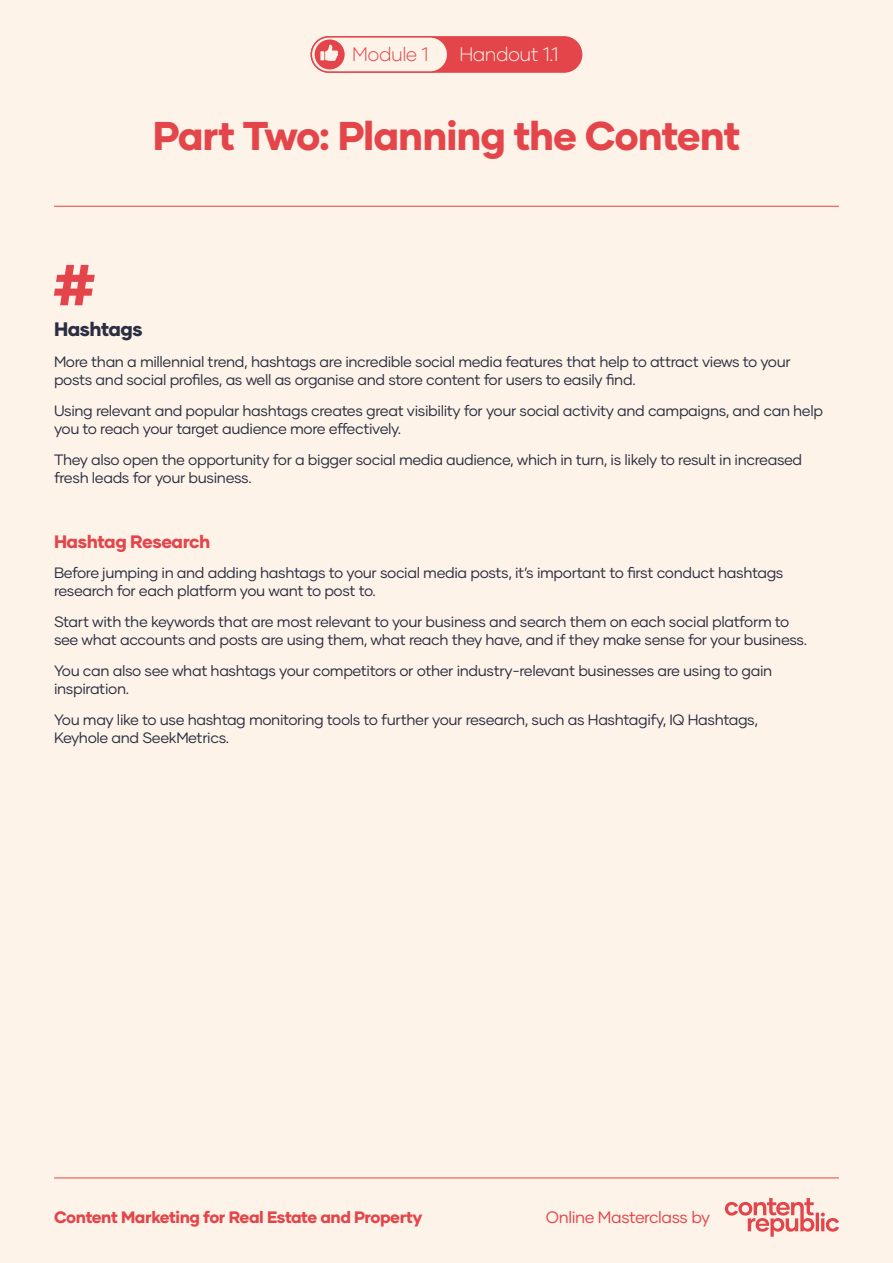
<style>
.page{position:relative;width:893px;height:1263px;background:#fdf3e8}
.page>*{position:absolute;margin:0;border:0;box-sizing:border-box;transform-origin:0 0}
.t1{font:800 40.05px "Gilmer";letter-spacing:-.025em;color:#e3454a}
.t2{font:300 19.5px "Gilmer";letter-spacing:-.025em;color:#fdf3e8}
.t3{font:800 19.5px "Gilmer";letter-spacing:-.025em;color:#2b2e42}
.t4{font:300 19.5px "Gilmer";letter-spacing:-.025em;color:#e3454a}
.t5{font:800 18px "Gilmer";letter-spacing:-.025em;color:#e3454a}
.t6{font:800 16.5px "Gilmer";letter-spacing:-.025em;color:#e3454a}
.t7{font:16.5px "Gilmer";letter-spacing:-.025em;color:#e3454a}
.t8{font:15px/18px "Gilmer";letter-spacing:-.025em;color:#2b2e42}
</style>
<div class="page">
<svg style="left:725px;top:1198px;width:114px;height:39px"></svg>
<hr style="left:54px;top:206px;width:785px;height:1px;background:#e3454a">
<hr style="left:54px;top:1177px;width:785px;height:1px;background:#e3454a">
<div style="left:311px;top:37px;width:271px;height:35px;background:#e3454a;border-radius:18px"></div>
<div style="left:311px;top:36px;width:271px;height:37px;border:1px solid #e3454a;border-radius:18px"></div>
<div style="left:311px;top:37px;width:137px;height:35px;background:#fdf3e8;border-radius:18px"></div>
<div style="left:311px;top:36px;width:137px;height:37px;border:1px solid #e3454a;border-radius:18px"></div>
<div style="left:315px;top:39px;width:30px;height:30px;background:#e3454a;border-radius:50%"></div>
<svg style="left:320px;top:45px;width:18px;height:16px"></svg>
<svg style="left:54px;top:265px;width:41px;height:40px"></svg>
<h2 class="t4" style="left:352px;top:42px;width:78px">Module 1</h2>
<h2 class="t2" style="left:459px;top:42px;width:101px">Handout 1.1</h2>
<h1 class="t1" style="left:153px;top:111px;width:589px">Part Two: Planning the Content</h1>
<h2 class="t3" style="left:54px;top:317px;width:90px">Hashtags</h2>
<p class="t8" style="left:54px;top:353px;width:738px">More than a millennial trend, hashtags are incredible social media features that help to attract views to your posts and social profiles, as well as organise and store content for users to easily find.</p>
<p class="t8" style="left:54px;top:401px;width:771px">Using relevant and popular hashtags creates great visibility for your social activity and campaigns, and can help you to reach your target audience more effectively.</p>
<p class="t8" style="left:54px;top:450px;width:750px">They also open the opportunity for a bigger social media audience, which in turn, is likely to result in increased fresh leads for your business.</p>
<p class="t5" style="left:54px;top:530px;width:158px">Hashtag Research</p>
<p class="t8" style="left:54px;top:564px;width:731px">Before jumping in and adding hashtags to your social media posts, it’s important to first conduct hashtags research for each platform you want to post to.</p>
<p class="t8" style="left:54px;top:613px;width:754px">Start with the keywords that are most relevant to your business and search them on each social platform to see what accounts and posts are using them, what reach they have, and if they make sense for your business.</p>
<p class="t8" style="left:54px;top:661px;width:720px">You can also see what hashtags your competitors or other industry-relevant businesses are using to gain inspiration.</p>
<p class="t8" style="left:54px;top:710px;width:705px">You may like to use hashtag monitoring tools to further your research, such as Hashtagify, IQ Hashtags,<br>Keyhole and SeekMetrics.</p>
<p class="t6" style="left:54px;top:1207px;width:370px">Content Marketing for Real Estate and Property</p>
<p class="t7" style="left:546px;top:1207px;width:166px">Online Masterclass by</p>
</div>
